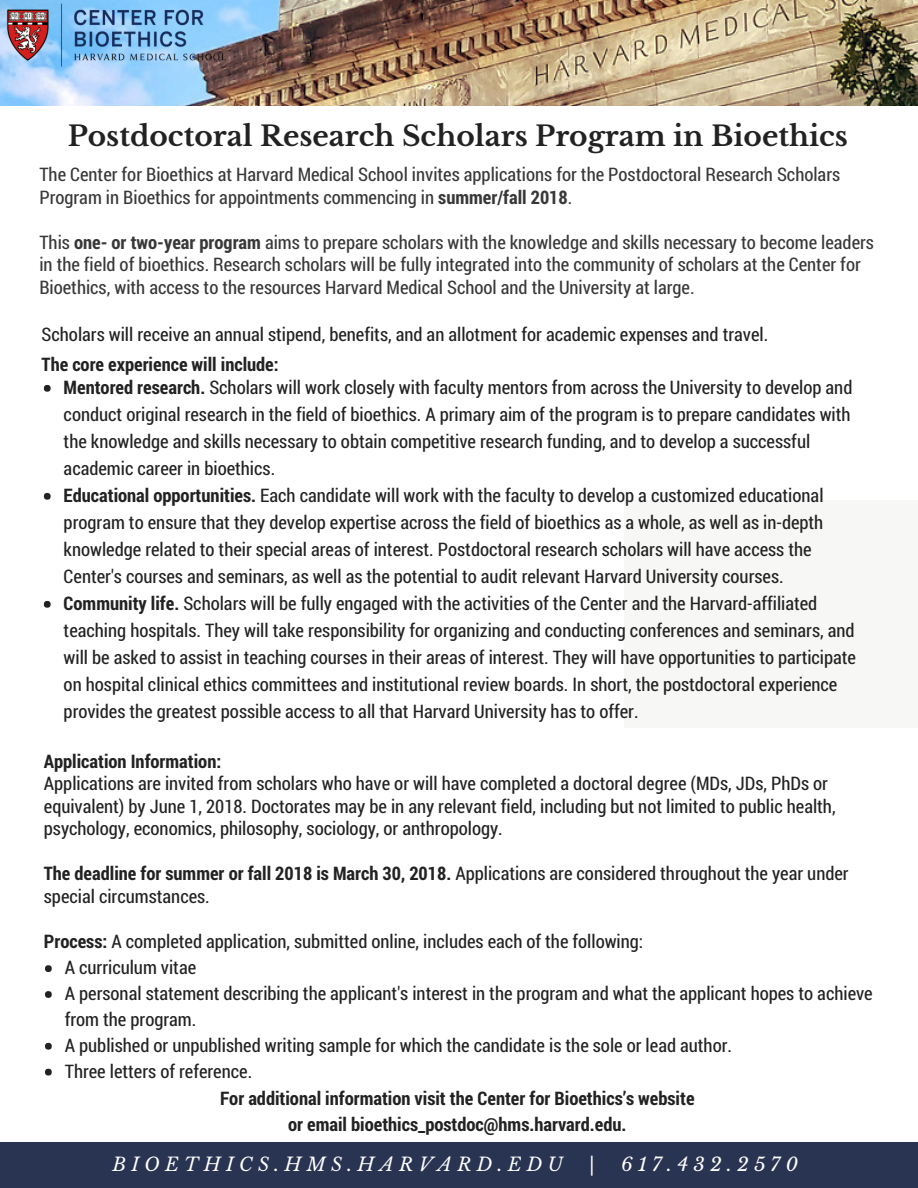
<style>
.page{position:relative;width:918px;height:1188px;background:#fff}
.page>*{position:absolute;margin:0;border:0;box-sizing:border-box;transform-origin:0 0}
.t1{font:700 28.05px "Libre Baskerville";color:#222}
.t2{font:18.75px/27px "Roboto Condensed";color:#222}
.t3{font:18.75px/22.5px "Roboto Condensed";color:#383838}
.t4{font:700 18.75px/25.8px "Roboto Condensed";color:#222;text-align:center}
.t5{font:italic 18.75px "Libre Baskerville";letter-spacing:.28em;color:#fff}
.s1{font-weight:700}
</style>
<div class="page">
<img style="left:0;top:0;width:918px;height:106px">
<div style="left:0;top:1142px;width:918px;height:46px;background:#293352"></div>
<div style="left:624px;top:501px;width:294px;height:227px;background:#f3f3f1"></div>
<img style="left:0;top:0;width:240px;height:81px">
<div style="left:44px;top:385px;width:7px;height:7px;background:#222;border-radius:50%"></div>
<div style="left:44px;top:493px;width:7px;height:7px;background:#222;border-radius:50%"></div>
<div style="left:44px;top:601px;width:7px;height:7px;background:#222;border-radius:50%"></div>
<div style="left:45px;top:965px;width:7px;height:7px;background:#222;border-radius:50%"></div>
<div style="left:45px;top:991px;width:7px;height:7px;background:#222;border-radius:50%"></div>
<div style="left:45px;top:1043px;width:7px;height:7px;background:#222;border-radius:50%"></div>
<div style="left:45px;top:1069px;width:7px;height:7px;background:#222;border-radius:50%"></div>
<h1 class="t1" style="left:68px;top:119px;width:782px">Postdoctoral Research Scholars Program in Bioethics</h1>
<p class="t3" style="left:39px;top:163px;width:802px">The Center for Bioethics at Harvard Medical School invites applications for the Postdoctoral Research Scholars<br>Program in Bioethics for appointments commencing in <span class="s1">summer/fall 2018</span>.</p>
<p class="t3" style="left:39px;top:230px;width:836px">This <span class="s1">one- or two-year program</span> aims to prepare scholars with the knowledge and skills necessary to become leaders in the field of bioethics. Research scholars will be fully integrated into the community of scholars at the Center for<br>Bioethics, with access to the resources Harvard Medical School and the University at large.</p>
<p class="t2" style="left:42px;top:320px;width:728px">Scholars will receive an annual stipend, benefits, and an allotment for academic expenses and travel.</p>
<p class="t4" style="left:42px;top:351px;width:239px">The core experience will include:</p>
<p class="t2" style="left:64px;top:373px;width:794px"><span class="s1">Mentored research.</span> Scholars will work closely with faculty mentors from across the University to develop and conduct original research in the field of bioethics. A primary aim of the program is to prepare candidates with the knowledge and skills necessary to obtain competitive research funding, and to develop a successful academic career in bioethics.<br><span class="s1">Educational opportunities.</span> Each candidate will work with the faculty to develop a customized educational program to ensure that they develop expertise across the field of bioethics as a whole, as well as in-depth knowledge related to their special areas of interest. Postdoctoral research scholars will have access the Center's courses and seminars, as well as the potential to audit relevant Harvard University courses.<br><span class="s1">Community life.</span> Scholars will be fully engaged with the activities of the Center and the Harvard-affiliated teaching hospitals. They will take responsibility for organizing and conducting conferences and seminars, and will be asked to assist in teaching courses in their areas of interest. They will have opportunities to participate on hospital clinical ethics committees and institutional review boards. In short, the postdoctoral experience provides the greatest possible access to all that Harvard University has to offer.</p>
<p class="t4" style="left:44px;top:748px;width:179px">Application Information:</p>
<p class="t2" style="left:44px;top:772px;width:793px;line-height:22.5px">Applications are invited from scholars who have or will have completed a doctoral degree (MDs, JDs, PhDs or equivalent) by June 1, 2018. Doctorates may be in any relevant field, including but not limited to public health, psychology, economics, philosophy, sociology, or anthropology.</p>
<p class="t2" style="left:44px;top:862px;width:806px;line-height:22.5px"><span class="s1">The deadline for summer or fall 2018 is March 30, 2018.</span> Applications are considered throughout the year under special circumstances.</p>
<p class="t2" style="left:44px;top:927px;width:601px"><span class="s1">Process:</span> A completed application, submitted online, includes each of the following:</p>
<p class="t2" style="left:65px;top:954px;width:809px;line-height:25.8px">A curriculum vitae<br>A personal statement describing the applicant's interest in the program and what the applicant hopes to achieve from the program.<br>A published or unpublished writing sample for which the candidate is the sole or lead author.<br>Three letters of reference.</p>
<p class="t4" style="left:220px;top:1085px;width:476px">For additional information visit the Center for Bioethics’s website or email bioethics_postdoc@hms.harvard.edu.</p>
<p class="t5" style="left:113px;top:1153px;width:452px">BIOETHICS.HMS.HARVARD.EDU</p>
<p class="t5" style="left:589px;top:1153px;width:8px">|</p>
<p class="t5" style="left:621px;top:1153px;width:178px">617.432.2570</p>
</div>
